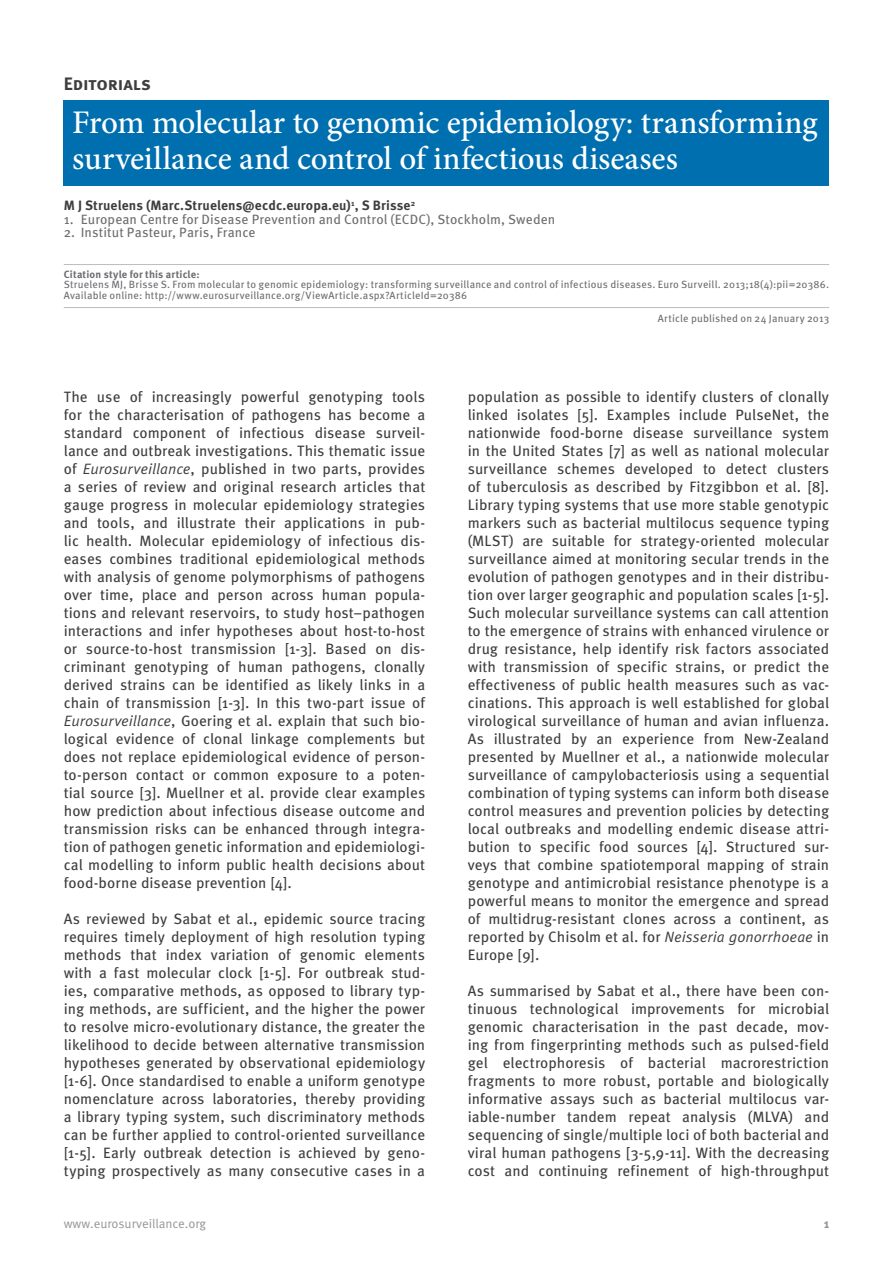
<style>
.page{position:relative;width:893px;height:1263px;background:#fff}
.page>*{position:absolute;margin:0;border:0;box-sizing:border-box;transform-origin:0 0}
.t1{font:500 33px/36px "Minion Pro";letter-spacing:-.005em;color:#fff}
.t2{font:700 18px "Meta Pro";letter-spacing:-.005em;color:#3e3e3f}
.t3{font:15px/18px "Meta Pro";color:#3e3e3f;text-align:justify}
.t4{font:13.5px "Meta Pro";letter-spacing:.005em;color:#6c6d70}
.t5{font:700 13.5px "Meta Pro";letter-spacing:.01em;color:#3e3e3f}
.t6{font:12.75px "Meta Pro";color:#939598}
.t7{font:700 12.75px "Meta Pro";color:#939598}
.t8{font:10.5px/10.5px "Meta Pro";letter-spacing:.015em;color:#6c6d70}
.t9{font:700 10.5px "Meta Pro";letter-spacing:.015em;color:#6c6d70}
.s1{font-style:italic}
</style>
<div class="page">
<hr style="left:64px;top:264px;width:765px;height:1px;background:#bcbdc0">
<hr style="left:64px;top:307px;width:765px;height:1px;background:#bcbdc0">
<div style="left:64px;top:100px;width:765px;height:86px;background:#006faf"></div>
<p class="t2" style="left:64px;top:72px;width:89px">Editorials</p>
<h1 class="t1" style="left:72px;top:104px;width:747px">From molecular to genomic epidemiology: transforming surveillance and control of infectious diseases</h1>
<p class="t5" style="left:64px;top:197px;width:353px">M J Struelens (Marc.Struelens@ecdc.europa.eu)<sup>1</sup>, S Brisse<sup>2</sup></p>
<p class="t4" style="left:64px;top:211px;width:493px">1. European Centre for Disease Prevention and Control (ECDC), Stockholm, Sweden</p>
<p class="t4" style="left:64px;top:224px;width:193px">2. Institut Pasteur, Paris, France</p>
<p class="t9" style="left:64px;top:267px;width:137px">Citation style for this article:</p>
<p class="t8" style="left:64px;top:280px;width:767px">Struelens MJ, Brisse S. From molecular to genomic epidemiology: transforming surveillance and control of infectious diseases. Euro Surveill. 2013;18(4):pii=20386.<br>Available online: http://www.eurosurveillance.org/ViewArticle.aspx?ArticleId=20386</p>
<p class="t8" style="left:658px;top:313px;width:173px">Article published on 24 January 2013</p>
<p class="t3" style="left:64px;top:388px;width:363px">The use of increasingly powerful genotyping tools for the characterisation of pathogens has become a standard component of infectious disease surveil&shy;lance and outbreak investigations. This thematic issue of <span class="s1">Eurosurveillance</span>, published in two parts, provides a series of review and original research articles that gauge progress in molecular epidemiology strategies and tools, and illustrate their applications in pub&shy;lic health. Molecular epidemiology of infectious dis&shy;eases combines traditional epidemiological methods with analysis of genome polymorphisms of pathogens over time, place and person across human popula&shy;tions and relevant reservoirs, to study host–pathogen interactions and infer hypotheses about host-to-host or source-to-host transmission [1-3]. Based on dis&shy;criminant genotyping of human pathogens, clonally derived strains can be identified as likely links in a chain of transmission [1-3]. In this two-part issue of <span class="s1">Eurosurveillance</span>, Goering et al. explain that such bio&shy;logical evidence of clonal linkage complements but does not replace epidemiological evidence of person&shy;to-person contact or common exposure to a poten&shy;tial source [3]. Muellner et al. provide clear examples how prediction about infectious disease outcome and transmission risks can be enhanced through integra&shy;tion of pathogen genetic information and epidemiologi&shy;cal modelling to inform public health decisions about food-borne disease prevention [4].</p>
<p class="t3" style="left:64px;top:910px;width:363px">As reviewed by Sabat et al., epidemic source tracing requires timely deployment of high resolution typing methods that index variation of genomic elements with a fast molecular clock [1-5]. For outbreak stud&shy;ies, comparative methods, as opposed to library typ&shy;ing methods, are sufficient, and the higher the power to resolve micro-evolutionary distance, the greater the likelihood to decide between alternative transmission hypotheses generated by observational epidemiology [1-6]. Once standardised to enable a uniform genotype nomenclature across laboratories, thereby providing a library typing system, such discriminatory methods can be further applied to control-oriented surveillance [1-5]. Early outbreak detection is achieved by geno&shy;typing prospectively as many consecutive cases in a</p>
<p class="t3" style="left:468px;top:388px;width:363px">population as possible to identify clusters of clonally linked isolates [5]. Examples include PulseNet, the nationwide food-borne disease surveillance system in the United States [7] as well as national molecular surveillance schemes developed to detect clusters of tuberculosis as described by Fitzgibbon et al. [8].<br>Library typing systems that use more stable genotypic markers such as bacterial multilocus sequence typing (MLST) are suitable for strategy-oriented molecular surveillance aimed at monitoring secular trends in the evolution of pathogen genotypes and in their distribu&shy;tion over larger geographic and population scales [1-5].<br>Such molecular surveillance systems can call attention to the emergence of strains with enhanced virulence or drug resistance, help identify risk factors associated with transmission of specific strains, or predict the effectiveness of public health measures such as vac&shy;cinations. This approach is well established for global virological surveillance of human and avian influenza.<br>As illustrated by an experience from New-Zealand presented by Muellner et al., a nationwide molecular surveillance of campylobacteriosis using a sequential combination of typing systems can inform both disease control measures and prevention policies by detecting local outbreaks and modelling endemic disease attri&shy;bution to specific food sources [4]. Structured sur&shy;veys that combine spatiotemporal mapping of strain genotype and antimicrobial resistance phenotype is a powerful means to monitor the emergence and spread of multidrug-resistant clones across a continent, as reported by Chisolm et al. for <span class="s1">Neisseria gonorrhoeae</span> in Europe [9].</p>
<p class="t3" style="left:468px;top:982px;width:363px">As summarised by Sabat et al., there have been con&shy;tinuous technological improvements for microbial genomic characterisation in the past decade, mov&shy;ing from fingerprinting methods such as pulsed-field gel electrophoresis of bacterial macrorestriction fragments to more robust, portable and biologically informative assays such as bacterial multilocus var&shy;iable-number tandem repeat analysis (MLVA) and sequencing of single/multiple loci of both bacterial and viral human pathogens [3-5,9-11]. With the decreasing cost and continuing refinement of high-throughput</p>
<p class="t6" style="left:64px;top:1215px;width:144px">www.eurosurveillance.org</p>
<p class="t7" style="left:824px;top:1215px;width:7px">1</p>
</div>
